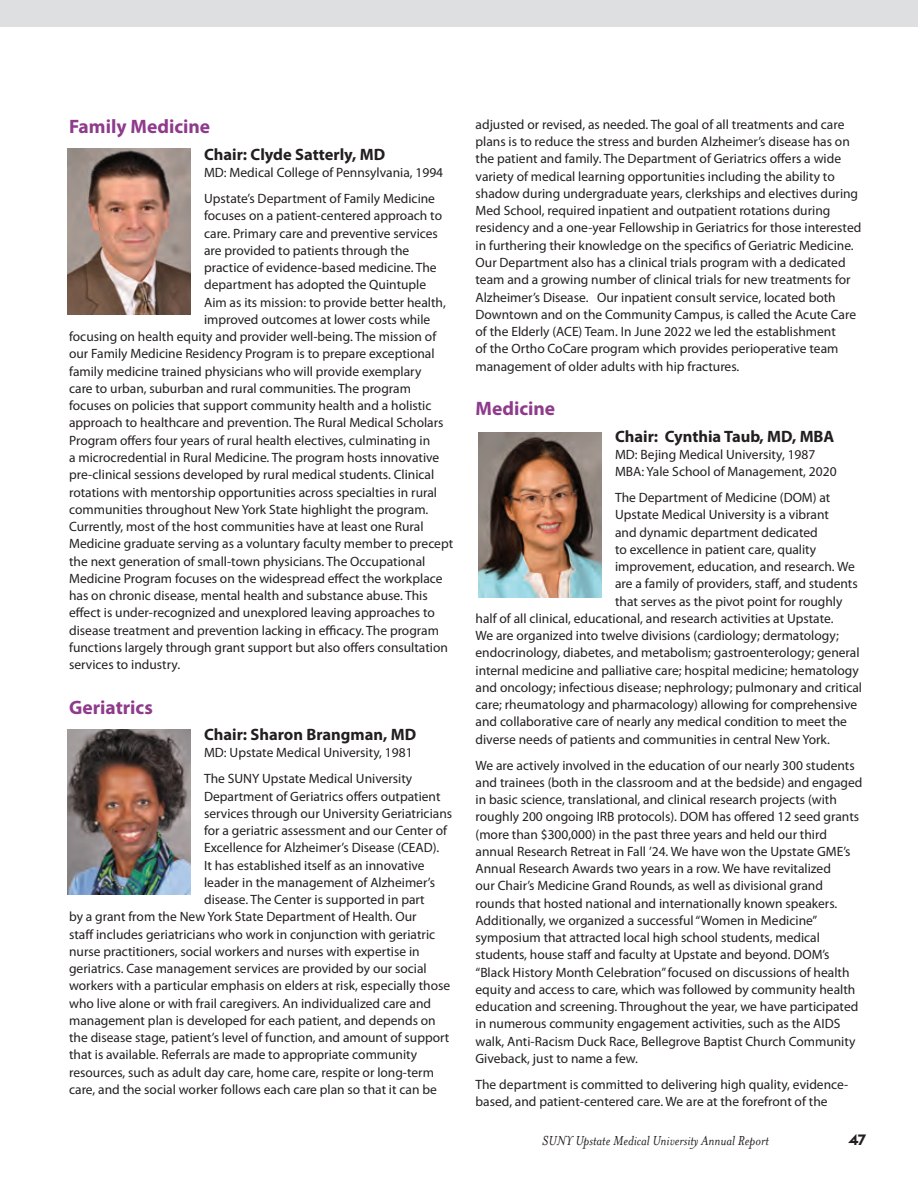
<style>
.page{position:relative;width:918px;height:1188px;background:#fff}
.page>*{position:absolute;margin:0;border:0;box-sizing:border-box;transform-origin:0 0}
.Sub-Dept__Science{font:700 19.5px "Myriad Pro";color:#8e3b8c}
.Text{font:700 16.5px "Myriad Pro";color:#231f20}
.t1{font:italic 15px "Mrs Eaves OT";color:#231f20}
.t2{font:800 15px "P22 Underground CY Pro";color:#231f20}
.Text-2{font:13.5px/17.2px "Myriad Pro";color:#231f20}
</style>
<div class="page">
<div style="left:0;top:0;width:918px;height:27px;background:#dedfe0"></div>
<img style="left:68px;top:148px;width:123px;height:166px">
<img style="left:68px;top:729px;width:123px;height:166px">
<img style="left:478px;top:432px;width:124px;height:166px">
<p class="Sub-Dept__Science" style="left:69px;top:114px;width:143px">Family Medicine</p>
<p class="Text" style="left:204px;top:144px;width:183px">Chair: Clyde Satterly, MD</p>
<p class="Text-2" style="left:204px;top:164px;width:241px">MD: Medical College of Pennsylvania, 1994</p>
<p class="Text-2" style="left:204px;top:190px;width:232px">Upstate’s Department of Family Medicine</p>
<p class="Text-2" style="left:204px;top:207px;width:239px">focuses on a patient-centered approach to</p>
<p class="Text-2" style="left:204px;top:224px;width:235px">care. Primary care and preventive services</p>
<p class="Text-2" style="left:204px;top:242px;width:207px">are provided to patients through the</p>
<p class="Text-2" style="left:204px;top:259px;width:234px">practice of evidence-based medicine. The</p>
<p class="Text-2" style="left:204px;top:276px;width:224px">department has adopted the Quintuple</p>
<p class="Text-2" style="left:204px;top:293px;width:243px">Aim as its mission: to provide better health,</p>
<p class="Text-2" style="left:204px;top:311px;width:228px">improved outcomes at lower costs while</p>
<p class="Text-2" style="left:69px;top:328px;width:369px">focusing on health equity and provider well-being. The mission of</p>
<p class="Text-2" style="left:69px;top:345px;width:367px">our Family Medicine Residency Program is to prepare exceptional</p>
<p class="Text-2" style="left:69px;top:362px;width:354px">family medicine trained physicians who will provide exemplary</p>
<p class="Text-2" style="left:69px;top:380px;width:343px">care to urban, suburban and rural communities. The program</p>
<p class="Text-2" style="left:69px;top:397px;width:364px">focuses on policies that support community health and a holistic</p>
<p class="Text-2" style="left:69px;top:414px;width:376px">approach to healthcare and prevention. The Rural Medical Scholars</p>
<p class="Text-2" style="left:69px;top:431px;width:363px">Program offers four years of rural health electives, culminating in</p>
<p class="Text-2" style="left:69px;top:449px;width:372px">a microcredential in Rural Medicine. The program hosts innovative</p>
<p class="Text-2" style="left:69px;top:466px;width:367px">pre-clinical sessions developed by rural medical students. Clinical</p>
<p class="Text-2" style="left:69px;top:483px;width:370px">rotations with mentorship opportunities across specialties in rural</p>
<p class="Text-2" style="left:69px;top:500px;width:361px">communities throughout New York State highlight the program.</p>
<p class="Text-2" style="left:69px;top:518px;width:356px">Currently, most of the host communities have at least one Rural</p>
<p class="Text-2" style="left:69px;top:535px;width:386px">Medicine graduate serving as a voluntary faculty member to precept</p>
<p class="Text-2" style="left:69px;top:552px;width:358px">the next generation of small-town physicians. The Occupational</p>
<p class="Text-2" style="left:69px;top:569px;width:375px">Medicine Program focuses on the widespread effect the workplace</p>
<p class="Text-2" style="left:69px;top:587px;width:360px">has on chronic disease, mental health and substance abuse. This</p>
<p class="Text-2" style="left:69px;top:604px;width:367px">effect is under-recognized and unexplored leaving approaches to</p>
<p class="Text-2" style="left:69px;top:621px;width:371px">disease treatment and prevention lacking in efficacy. The program</p>
<p class="Text-2" style="left:69px;top:638px;width:380px">functions largely through grant support but also offers consultation</p>
<p class="Text-2" style="left:69px;top:656px;width:113px">services to industry.</p>
<p class="Sub-Dept__Science" style="left:69px;top:694px;width:85px">Geriatrics</p>
<p class="Text" style="left:204px;top:724px;width:214px">Chair: Sharon Brangman, MD</p>
<p class="Text-2" style="left:204px;top:744px;width:210px">MD: Upstate Medical University, 1981</p>
<p class="Text-2" style="left:204px;top:770px;width:210px">The SUNY Upstate Medical University</p>
<p class="Text-2" style="left:204px;top:787px;width:238px">Department of Geriatrics offers outpatient</p>
<p class="Text-2" style="left:204px;top:805px;width:250px">services through our University Geriatricians</p>
<p class="Text-2" style="left:204px;top:822px;width:244px">for a geriatric assessment and our Center of</p>
<p class="Text-2" style="left:204px;top:839px;width:237px">Excellence for Alzheimer’s Disease (CEAD).</p>
<p class="Text-2" style="left:204px;top:856px;width:222px">It has established itself as an innovative</p>
<p class="Text-2" style="left:204px;top:874px;width:232px">leader in the management of Alzheimer’s</p>
<p class="Text-2" style="left:204px;top:891px;width:222px">disease. The Center is supported in part</p>
<p class="Text-2" style="left:69px;top:908px;width:349px">by a grant from the New York State Department of Health. Our</p>
<p class="Text-2" style="left:69px;top:925px;width:368px">staff includes geriatricians who work in conjunction with geriatric</p>
<p class="Text-2" style="left:69px;top:943px;width:352px">nurse practitioners, social workers and nurses with expertise in</p>
<p class="Text-2" style="left:69px;top:960px;width:359px">geriatrics. Case management services are provided by our social</p>
<p class="Text-2" style="left:69px;top:977px;width:383px">workers with a particular emphasis on elders at risk, especially those</p>
<p class="Text-2" style="left:69px;top:994px;width:364px">who live alone or with frail caregivers. An individualized care and</p>
<p class="Text-2" style="left:69px;top:1012px;width:368px">management plan is developed for each patient, and depends on</p>
<p class="Text-2" style="left:69px;top:1029px;width:382px">the disease stage, patient’s level of function, and amount of support</p>
<p class="Text-2" style="left:69px;top:1046px;width:350px">that is available. Referrals are made to appropriate community</p>
<p class="Text-2" style="left:69px;top:1063px;width:366px">resources, such as adult day care, home care, respite or long-term</p>
<p class="Text-2" style="left:69px;top:1081px;width:369px">care, and the social worker follows each care plan so that it can be</p>
<p class="Text-2" style="left:476px;top:116px;width:387px">adjusted or revised, as needed. The goal of all treatments and care plans is to reduce the stress and burden Alzheimer’s disease has on the patient and family. The Department of Geriatrics offers a wide variety of medical learning opportunities including the ability to shadow during undergraduate years, clerkships and electives during Med School, required inpatient and outpatient rotations during residency and a one-year Fellowship in Geriatrics for those interested in furthering their knowledge on the specifics of Geriatric Medicine.<br>Our Department also has a clinical trials program with a dedicated team and a growing number of clinical trials for new treatments for Alzheimer’s Disease. Our inpatient consult service, located both Downtown and on the Community Campus, is called the Acute Care of the Elderly (ACE) Team. In June 2022 we led the establishment<br>of the Ortho CoCare program which provides perioperative team management of older adults with hip fractures.</p>
<p class="Sub-Dept__Science" style="left:476px;top:396px;width:81px">Medicine</p>
<p class="Text" style="left:615px;top:425px;width:221px">Chair: Cynthia Taub, MD, MBA</p>
<p class="Text-2" style="left:615px;top:446px;width:223px">MD: Bejing Medical University, 1987<br>MBA: Yale School of Management, 2020</p>
<p class="Text-2" style="left:615px;top:489px;width:217px">The Department of Medicine (DOM) at</p>
<p class="Text-2" style="left:615px;top:506px;width:215px">Upstate Medical University is a vibrant</p>
<p class="Text-2" style="left:615px;top:523px;width:204px">and dynamic department dedicated</p>
<p class="Text-2" style="left:615px;top:540px;width:203px">to excellence in patient care, quality</p>
<p class="Text-2" style="left:615px;top:558px;width:241px">improvement, education, and research. We</p>
<p class="Text-2" style="left:615px;top:575px;width:244px">are a family of providers, staff, and students</p>
<p class="Text-2" style="left:615px;top:592px;width:229px">that serves as the pivot point for roughly</p>
<p class="Text-2" style="left:476px;top:610px;width:359px">half of all clinical, educational, and research activities at Upstate.</p>
<p class="Text-2" style="left:476px;top:627px;width:365px">We are organized into twelve divisions (cardiology; dermatology;</p>
<p class="Text-2" style="left:476px;top:644px;width:386px">endocrinology, diabetes, and metabolism; gastroenterology; general</p>
<p class="Text-2" style="left:476px;top:661px;width:385px">internal medicine and palliative care; hospital medicine; hematology</p>
<p class="Text-2" style="left:476px;top:679px;width:388px">and oncology; infectious disease; nephrology; pulmonary and critical</p>
<p class="Text-2" style="left:476px;top:696px;width:383px">care; rheumatology and pharmacology) allowing for comprehensive</p>
<p class="Text-2" style="left:476px;top:713px;width:373px">and collaborative care of nearly any medical condition to meet the</p>
<p class="Text-2" style="left:476px;top:730px;width:356px">diverse needs of patients and communities in central New York.</p>
<p class="Text-2" style="left:476px;top:756px;width:388px">We are actively involved in the education of our nearly 300 students and trainees (both in the classroom and at the bedside) and engaged in basic science, translational, and clinical research projects (with roughly 200 ongoing IRB protocols). DOM has offered 12 seed grants (more than $300,000) in the past three years and held our third annual Research Retreat in Fall ’24. We have won the Upstate GME’s Annual Research Awards two years in a row. We have revitalized<br>our Chair’s Medicine Grand Rounds, as well as divisional grand rounds that hosted national and internationally known speakers.<br>Additionally, we organized a successful “Women in Medicine” symposium that attracted local high school students, medical students, house staff and faculty at Upstate and beyond. DOM’s “Black History Month Celebration” focused on discussions of health equity and access to care, which was followed by community health education and screening. Throughout the year, we have participated in numerous community engagement activities, such as the AIDS walk, Anti-Racism Duck Race, Bellegrove Baptist Church Community Giveback, just to name a few.</p>
<p class="Text-2" style="left:476px;top:1075px;width:374px">The department is committed to delivering high quality, evidence&shy;based, and patient-centered care. We are at the forefront of the</p>
<p class="t1" style="left:542px;top:1133px;width:228px">SUNY Upstate Medical University Annual Report</p>
<p class="t2" style="left:848px;top:1129px;width:20px">47</p>
</div>
